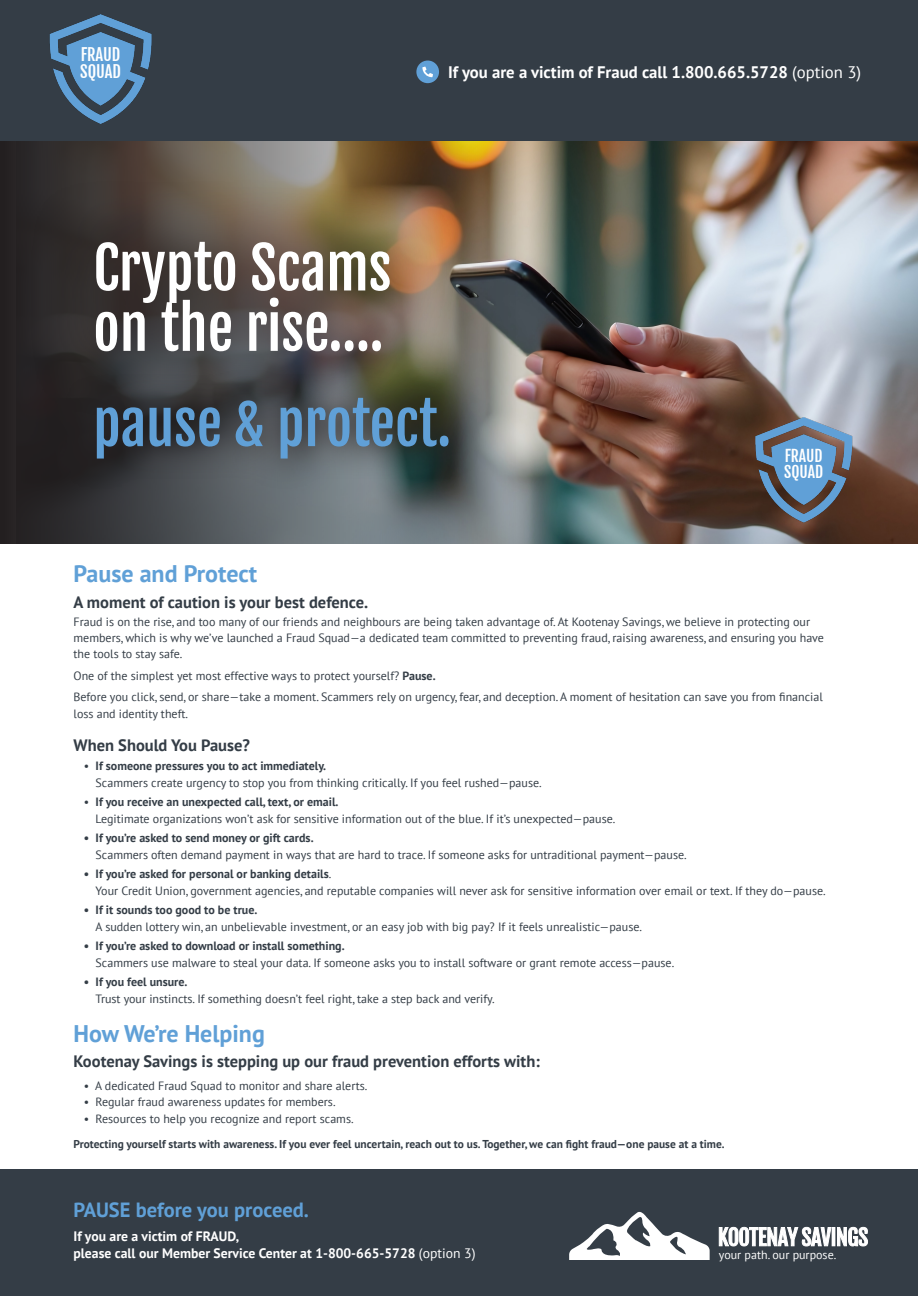
<style>
.page{position:relative;width:918px;height:1296px;background:#fff}
.page>*{position:absolute;margin:0;border:0;box-sizing:border-box;transform-origin:0 0}
.t1{font:57.45px "Fjalla One";color:#fff}
.t2{font:57px "Fjalla One";color:#60a0d7}
.t3{font:700 24px "PT Sans";color:#60a0d7}
.t4{font:700 20.55px "PT Sans";color:#60a0d7}
.t5{font:700 16.65px "PT Sans";color:#fff}
.t6{font:700 16.5px "PT Sans";color:#343d46}
.t7{font:16.5px "Fjalla One";color:#fff}
.t8{font:15.6px "Fjalla One";color:#fff}
.t9{font:700 13.65px "PT Sans";color:#fff}
.t10{font:12px/16.5px "PT Sans";color:#343d46}
.t11{font:12px "PT Sans";color:#fff}
.t12{font:700 11.4px "PT Sans";color:#343d46}
.s1{font-weight:400}
.s2{font-size:51.75px}
.s3{font-weight:700}
</style>
<div class="page">
<img style="left:516px;top:140px;width:402px;height:404px">
<svg style="left:1px;top:140px;width:515px;height:404px;background:#5e5b55"></svg>
<div style="left:26px;top:175px;width:432px;height:247px;background:#231f20;opacity:.6"></div>
<div style="left:62px;top:364px;width:420px;height:128px;background:#231f20;opacity:.6"></div>
<img style="left:749px;top:418px;width:115px;height:119px">
<div style="left:1px;top:1170px;width:917px;height:126px;background:#343d46"></div>
<div style="left:0;top:0;width:918px;height:140px;background:#343d46"></div>
<img style="left:49px;top:14px;width:103px;height:110px">
<div style="left:416px;top:61px;width:23px;height:22px;background:#60a0d7;border-radius:50%"></div>
<svg style="left:422px;top:67px;width:11px;height:10px"></svg>
<div style="left:832px;top:1227px;width:3px;height:19px;border:1px solid #fff"></div>
<svg style="left:837px;top:1227px;width:31px;height:19px"></svg>
<svg style="left:569px;top:1211px;width:141px;height:49px"></svg>
<svg style="left:719px;top:1227px;width:112px;height:20px"></svg>
<p class="t7" style="left:81px;top:46px;width:41px">FRAUD</p>
<p class="t7" style="left:80px;top:62px;width:42px">SQUAD</p>
<p class="t5" style="left:448px;top:61px;width:415px">If you are a victim of Fraud call 1.800.665.5728 <span class="s1">(option 3)</span></p>
<p class="t1" style="left:93px;top:237px;width:300px">Crypto Scams</p>
<p class="t1" style="left:93px;top:297px;width:292px">on the rise….</p>
<p class="t2" style="left:93px;top:393px;width:359px">pause <span class="s2">&amp;</span> protect.</p>
<p class="t8" style="left:785px;top:448px;width:39px">FRAUD</p>
<p class="t8" style="left:784px;top:464px;width:40px">SQUAD</p>
<p class="t3" style="left:74px;top:558px;width:185px">Pause and Protect</p>
<p class="t6" style="left:74px;top:591px;width:296px">A moment of caution is your best defence.</p>
<p class="t10" style="left:74px;top:614px;width:752px;line-height:15.8px">Fraud is on the rise, and too many of our friends and neighbours are being taken advantage of. At Kootenay Savings, we believe in protecting our members, which is why we’ve launched a Fraud Squad—a dedicated team committed to preventing fraud, raising awareness, and ensuring you have the tools to stay safe.</p>
<p class="t10" style="left:74px;top:667px;width:364px">One of the simplest yet most effective ways to protect yourself? <span class="s3">Pause.</span></p>
<p class="t10" style="left:74px;top:689px;width:751px">Before you click, send, or share—take a moment. Scammers rely on urgency, fear, and deception. A moment of hesitation can save you from financial loss and identity theft.</p>
<p class="t6" style="left:74px;top:734px;width:178px">When Should You Pause?</p>
<p class="t10" style="left:96px;top:758px;width:448px;text-indent:-12px">• <span class="s3">If someone pressures you to act immediately.<br></span>Scammers create urgency to stop you from thinking critically. If you feel rushed—pause.</p>
<p class="t10" style="left:96px;top:794px;width:521px;text-indent:-12px">• <span class="s3">If you receive an unexpected call, text, or email.<br></span>Legitimate organizations won’t ask for sensitive information out of the blue. If it’s unexpected—pause.</p>
<p class="t10" style="left:96px;top:830px;width:593px;text-indent:-12px"><span class="s3">• If you’re asked to send money or gift cards.<br></span>Scammers often demand payment in ways that are hard to trace. If someone asks for untraditional payment—pause.</p>
<p class="t10" style="left:96px;top:866px;width:732px;text-indent:-12px"><span class="s3">• If you’re asked for personal or banking details</span>.<br>Your Credit Union, government agencies, and reputable companies will never ask for sensitive information over email or text. If they do—pause.</p>
<p class="t10" style="left:96px;top:902px;width:548px;text-indent:-12px"><span class="s3">• If it sounds too good to be true.<br></span>A sudden lottery win, an unbelievable investment, or an easy job with big pay? If it feels unrealistic—pause.</p>
<p class="t10" style="left:96px;top:938px;width:580px;text-indent:-12px"><span class="s3">• If you’re asked to download or install something.<br></span>Scammers use malware to steal your data. If someone asks you to install software or grant remote access—pause.</p>
<p class="t10" style="left:96px;top:974px;width:401px;text-indent:-12px"><span class="s3">• If you feel unsure.<br></span>Trust your instincts. If something doesn’t feel right, take a step back and verify.</p>
<p class="t3" style="left:74px;top:1018px;width:193px">How We’re Helping</p>
<p class="t6" style="left:74px;top:1051px;width:468px">Kootenay Savings is stepping up our fraud prevention efforts with:</p>
<p class="t10" style="left:84px;top:1077px;width:285px">• A dedicated Fraud Squad to monitor and share alerts.</p>
<p class="t10" style="left:84px;top:1094px;width:253px">• Regular fraud awareness updates for members.</p>
<p class="t10" style="left:84px;top:1110px;width:271px">• Resources to help you recognize and report scams.</p>
<p class="t12" style="left:74px;top:1137px;width:653px">Protecting yourself starts with awareness. If you ever feel uncertain, reach out to us. Together, we can fight fraud—one pause at a time.</p>
<p class="t4" style="left:74px;top:1197px;width:237px">PAUSE before you proceed.</p>
<p class="t9" style="left:74px;top:1227px;width:167px">If you are a victim of FRAUD,</p>
<p class="t9" style="left:74px;top:1244px;width:404px">please call our Member Service Center at 1-800-665-5728 <span class="s1">(option 3)</span></p>
<p class="t11" style="left:719px;top:1247px;width:119px">your path. our purpose.</p>
</div>
